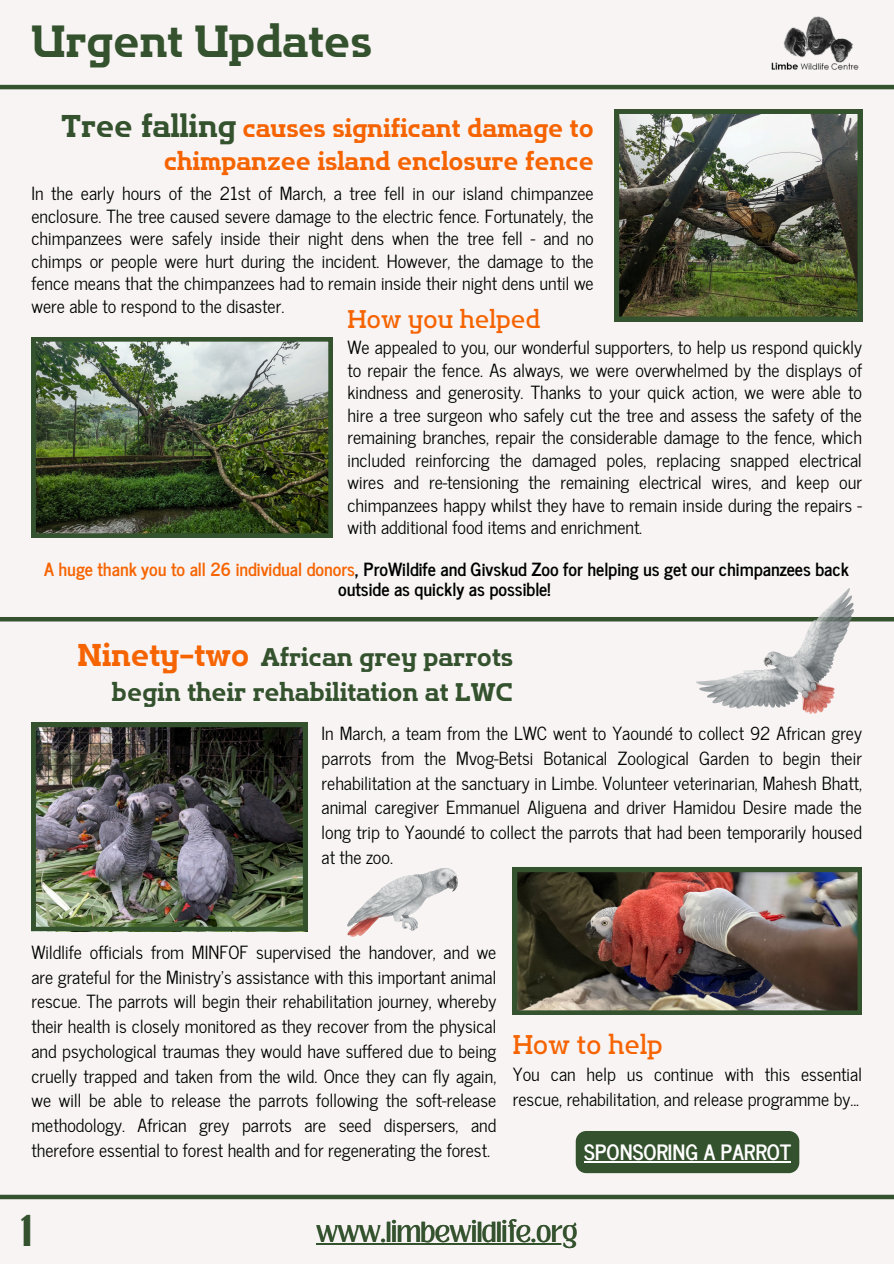
<style>
.page{position:relative;width:894px;height:1264px;background:#fff}
.page>*{position:absolute;margin:0;border:0;box-sizing:border-box;transform-origin:0 0}
.t1{font:45px "Flatory Slab 700";color:#34522d}
.t2{font:700 34.2px "Loubag";color:#34522d}
.t3{font:31.5px "Flatory Slab 700";color:#34522d}
.t4{font:31.5px "Flatory Slab 700";color:#f66401}
.t5{font:27px "Flatory Slab 400";color:#f66401}
.t6{font:25.5px/32.7px "Flatory Slab 700";color:#f66401;text-align:right}
.t7{font:25.5px/34.8px "Flatory Slab 700";color:#34522d;text-align:right}
.t8{font:25.5px "Flatory Slab 400";color:#f66401}
.t9{font:22.2px "Loubag";color:#34522d}
.t10{font:700 21px "News Cycle";color:#fff}
.t11{font:18px/24.8px "News Cycle";color:#000;text-align:justify}
.t12{font:700 18px/20.2px "News Cycle";color:#000;text-align:center}
.s1{color:#f66401}
</style>
<div class="page">
<div style="left:0;top:0;width:893px;height:1263px;background:#f8f4f4"></div>
<img style="left:31px;top:337px;width:302px;height:200px">
<img style="left:31px;top:722px;width:276px;height:208px">
<img style="left:512px;top:867px;width:349px;height:147px">
<hr style="left:0;top:617px;width:893px;height:4px;background:#34522d">
<img style="left:696px;top:588px;width:156px;height:125px">
<div style="left:0;top:1194px;width:893px;height:5px;background:#34522d"></div>
<img style="left:614px;top:109px;width:247px;height:212px">
<img style="left:347px;top:868px;width:110px;height:68px">
<div style="left:575px;top:1131px;width:224px;height:42px;background:#34522d"></div>
<hr style="left:584px;top:1161px;width:206px;height:1px;background:#fff">
<hr style="left:0;top:85px;width:893px;height:4px;background:#34522d">
<img style="left:771px;top:16px;width:88px;height:54px">
<hr style="left:316px;top:1243px;width:261px;height:1px;background:#34522d">
<p class="t1" style="left:31px;top:15px;width:342px">Urgent Updates</p>
<h2 class="t3" style="left:62px;top:108px;width:176px">Tree falling</h2>
<h4 class="t6" style="left:164px;top:112px;width:431px">causes significant damage to chimpanzee island enclosure fence</h4>
<p class="t11" style="left:31px;top:181px;width:563px;line-height:22.5px">In the early hours of the 21st of March, a tree fell in our island chimpanzee enclosure. The tree caused severe damage to the electric fence. Fortunately, the chimpanzees were safely inside their night dens when the tree fell - and no chimps or people were hurt during the incident. However, the damage to the fence means that the chimpanzees had to remain inside their night dens until we were able to respond to the disaster.</p>
<p class="t11" style="left:347px;top:335px;width:516px;line-height:22.5px">We appealed to you, our wonderful supporters, to help us respond quickly to repair the fence. As always, we were overwhelmed by the displays of kindness and generosity. Thanks to your quick action, we were able to hire a tree surgeon who safely cut the tree and assess the safety of the remaining branches, repair the considerable damage to the fence, which included reinforcing the damaged poles, replacing snapped electrical wires and re-tensioning the remaining electrical wires, and keep our chimpanzees happy whilst they have to remain inside during the repairs - with additional food items and enrichment.</p>
<p class="t8" style="left:347px;top:305px;width:194px">How you helped</p>
<p class="t12" style="left:44px;top:557px;width:806px"><span class="s1">A huge thank you to all 26 individual donors</span>, ProWildife and Givskud Zoo for helping us get our chimpanzees back outside as quickly as possible!</p>
<p class="t4" style="left:77px;top:636px;width:173px">Ninety-two</p>
<h3 class="t7" style="left:112px;top:639px;width:402px">African grey parrots<br>begin their rehabilitation at LWC</h3>
<p class="t11" style="left:321px;top:719px;width:541px">In March, a team from the LWC went to Yaoundé to collect 92 African grey parrots from the Mvog-Betsi Botanical Zoological Garden to begin their rehabilitation at the sanctuary in Limbe. Volunteer veterinarian, Mahesh Bhatt, animal caregiver Emmanuel Aliguena and driver Hamidou Desire made the long trip to Yaoundé to collect the parrots that had been temporarily housed at the zoo.</p>
<p class="t11" style="left:31px;top:938px;width:466px">Wildlife officials from MINFOF supervised the handover, and we are grateful for the Ministry’s assistance with this important animal rescue. The parrots will begin their rehabilitation journey, whereby their health is closely monitored as they recover from the physical and psychological traumas they would have suffered due to being cruelly trapped and taken from the wild. Once they can fly again, we will be able to release the parrots following the soft-release methodology. African grey parrots are seed dispersers, and therefore essential to forest health and for regenerating the forest.</p>
<p class="t5" style="left:512px;top:1028px;width:151px">How to help</p>
<p class="t11" style="left:512px;top:1060px;width:350px">You can help us continue with this essential rescue, rehabilitation, and release programme by...</p>
<p class="t10" style="left:584px;top:1133px;width:208px">SPONSORING A PARROT</p>
<h4 class="t2" style="left:20px;top:1203px;width:13px">1</h4>
<p class="t9" style="left:316px;top:1214px;width:262px">www.limbewildlife.org</p>
</div>
